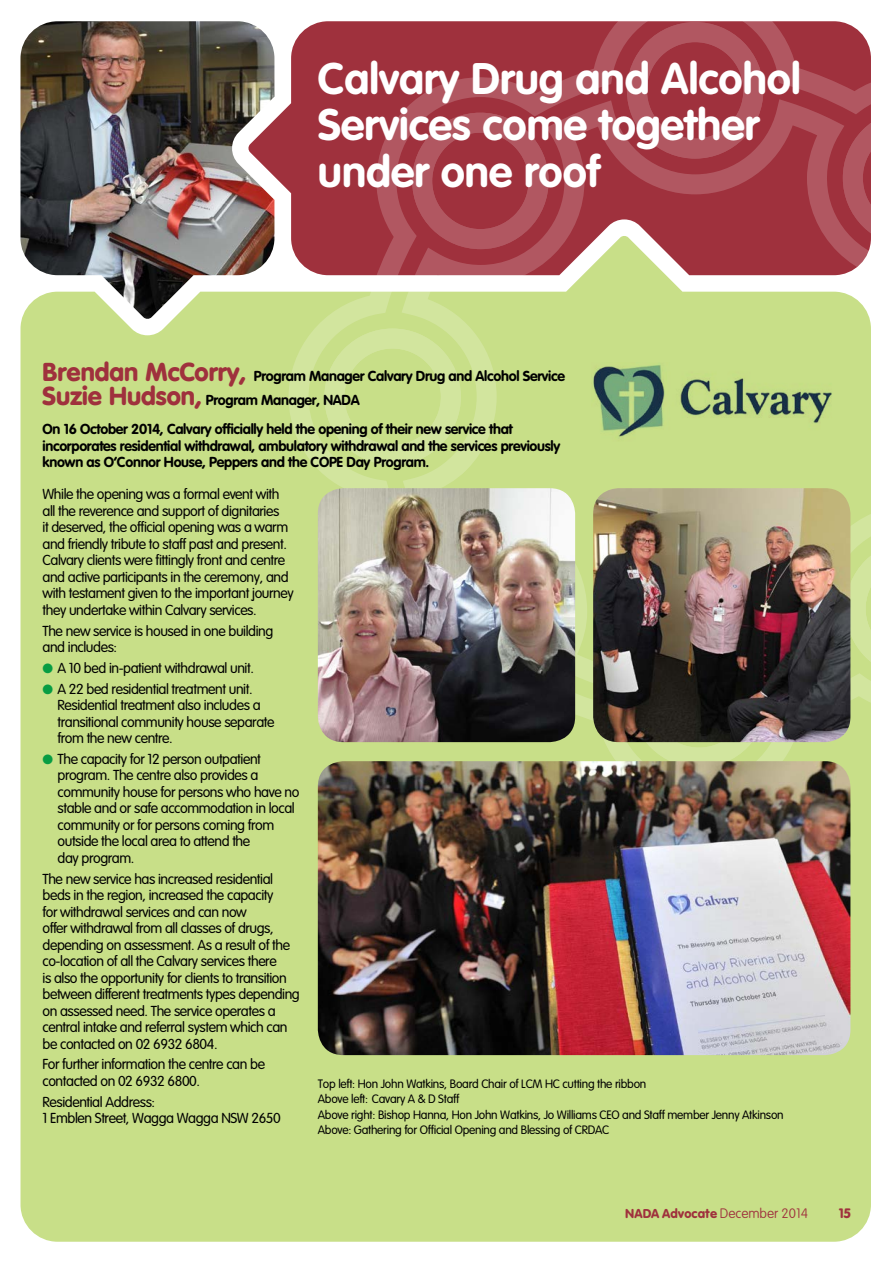
<style>
.page{position:relative;width:893px;height:1263px;background:#fff}
.page>*{position:absolute;margin:0;border:0;box-sizing:border-box;transform-origin:0 0}
.t1{font:700 43.5px/46.5px "VA Gblake";color:#fff}
.t2{font:300 14.25px/16.5px "VA Gblake";letter-spacing:-.03em;color:#000}
.t3{font:700 14.25px/16.5px "VA Gblake";letter-spacing:-.02em;color:#000}
.t4{font:13.5px "Vag";color:#9f313d}
.t5{font:900 13.5px "VAG Rounded";color:#9f313d}
.t6{font:300 12px/15.6px "VA Gblake";letter-spacing:-.02em;color:#000}
.s1{font-weight:900;font-size:25.5px;color:#9f313d}
.s2{color:#089d43}
.s3{font-family:"VAG Rounded";font-weight:100}
</style>
<div class="page">
<svg style="left:274px;top:53px;width:15px;height:182px"></svg>
<img style="left:21px;top:21px;width:253px;height:214px">
<div style="left:21px;top:235px;width:850px;height:1007px;background:#c8df88"></div>
<svg style="left:289px;top:21px;width:582px;height:783px;fill:#9f313d"></svg>
<svg style="left:324px;top:106px;width:547px;height:662px"></svg>
<svg style="left:627px;top:21px;width:137px;height:138px"></svg>
<svg style="left:850px;top:540px;width:21px;height:137px"></svg>
<img style="left:318px;top:761px;width:532px;height:294px">
<img style="left:318px;top:488px;width:257px;height:254px">
<img style="left:593px;top:488px;width:257px;height:254px">
<img style="left:591px;top:362px;width:268px;height:104px">
<h1 class="t1" style="left:318px;top:55px;width:484px">Calvary Drug and Alcohol<br>Services come together under one roof</h1>
<p class="t3" style="left:43px;top:364px;width:524px;line-height:24px"><span class="s1">Brendan McCorry,</span> Program Manager Calvary Drug and Alcohol Service<br><span class="s1">Suzie Hudson,</span> Program Manager, NADA</p>
<p class="t3" style="left:43px;top:421px;width:519px">On 16 October 2014, Calvary officially held the opening of their new service that incorporates residential withdrawal, ambulatory withdrawal and the services previously known as O’Connor House, Peppers and the COPE Day Program.</p>
<p class="t2" style="left:43px;top:486px;width:253px">While the opening was a formal event with all the reverence and support of dignitaries<br>it deserved, the official opening was a warm and friendly tribute to staff past and present.<br>Calvary clients were fittingly front and centre and active participants in the ceremony, and with testament given to the important journey they undertake within Calvary services.</p>
<p class="t2" style="left:43px;top:622px;width:232px">The new service is housed in one building and includes:</p>
<p class="t2" style="left:43px;top:660px;width:213px"><span class="s2">●</span> A 10 bed in-patient withdrawal unit.</p>
<p class="t2" style="left:58px;top:680px;width:218px;text-indent:-15px"><span class="s2">●</span> A 22 bed residential treatment unit.<br>Residential treatment also includes a transitional community house separate from the new centre.</p>
<p class="t2" style="left:58px;top:751px;width:243px;text-indent:-15px"><span class="s2">●</span> The capacity for 12 person outpatient program. The centre also provides a community house for persons who have no stable and or safe accommodation in local community or for persons coming from outside the local area to attend the<br>day program.</p>
<p class="t2" style="left:43px;top:870px;width:259px">The new service has increased residential beds in the region, increased the capacity<br>for withdrawal services and can now<br>offer withdrawal from all classes of drugs, depending on assessment. As a result of the co-location of all the Calvary services there<br>is also the opportunity for clients to transition between different treatments types depending on assessed need. The service operates a central intake and referral system which can be contacted on 02 6932 6804.</p>
<p class="t2" style="left:43px;top:1056px;width:224px">For further information the centre can be contacted on 02 6932 6800.</p>
<p class="t2" style="left:43px;top:1093px;width:240px">Residential Address:<br>1 Emblen Street, Wagga Wagga NSW 2650</p>
<p class="t6" style="left:318px;top:1075px;width:467px">Top left: Hon John Watkins, Board Chair of LCM HC cutting the ribbon<br>Above left: Cavary A &amp; D Staff<br>Above right: Bishop Hanna, Hon John Watkins, Jo Williams CEO and Staff member Jenny Atkinson Above: Gathering for Official Opening and Blessing of CRDAC</p>
<p class="t4" style="left:625px;top:1205px;width:184px">NADA Advocate <span class="s3">December 2014</span></p>
<p class="t5" style="left:839px;top:1205px;width:13px">15</p>
</div>
